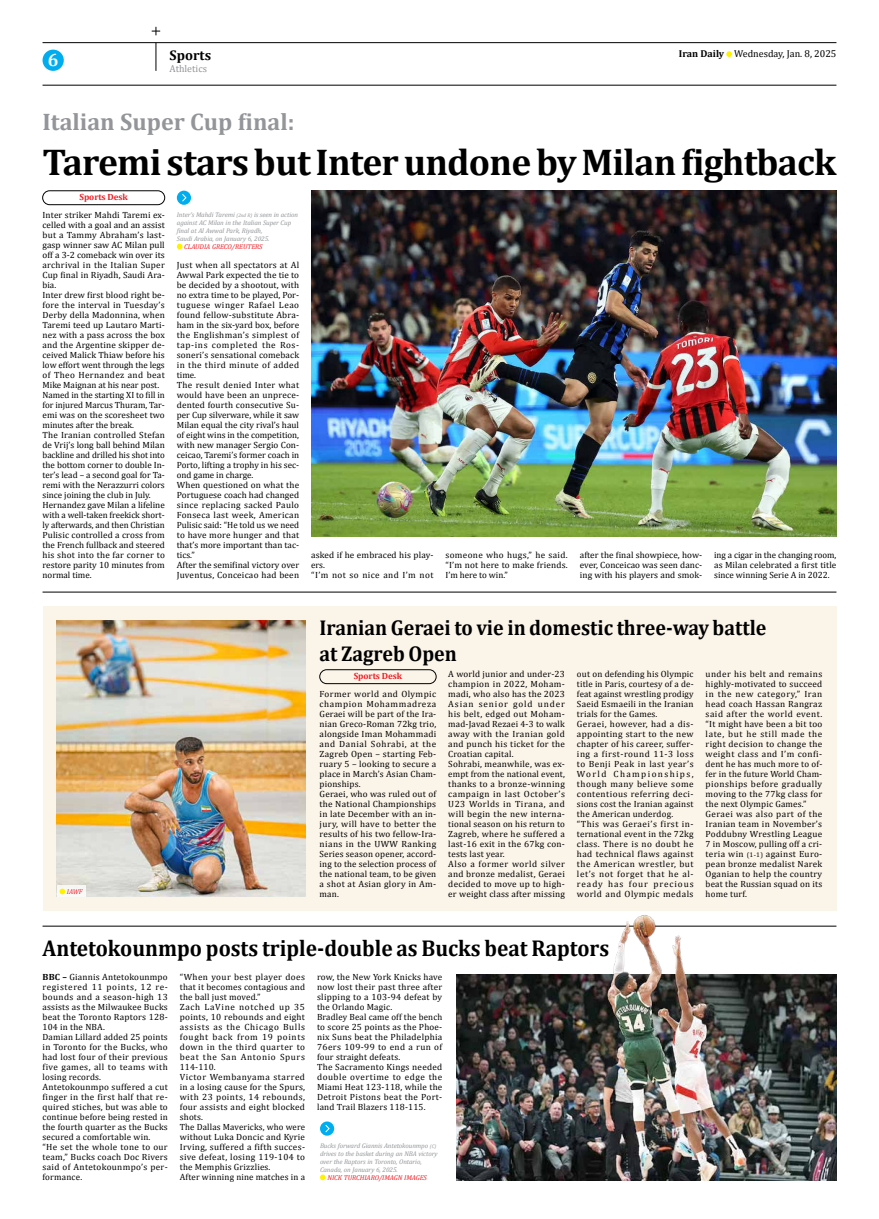
<style>
.page{position:relative;width:879px;height:1219px;background:#fff}
.page>*{position:absolute;margin:0;border:0;box-sizing:border-box;transform-origin:0 0}
.t1{font:700 37.5px "Cambria";letter-spacing:-.02em;color:#000}
.t2{font:700 24px "Cambria";color:#939598}
.t3{font:700 23px "Cambria";color:#000;scale:.93 1}
.t4{font:700 21.5px/25.8px "Cambria";color:#000;scale:.93 1}
.t5{font:700 18px "Cambria";color:#fff}
.t6{font:700 14px "Cambria";color:#000}
.t7{font:10px "Cambria";color:#000}
.t8{font:10px "Cambria";color:#939598}
.t9{font:9px/10px "Cambria";letter-spacing:.02em;color:#000}
.t10{font:9px/10px "Cambria";letter-spacing:.04em;color:#000}
.t11{font:700 9px "Cambria";letter-spacing:-.01em;color:#ed1d24}
.t12{font:italic 7px "Cambria";letter-spacing:-.01em;color:#ed1d24}
.t13{font:italic 6.8px/8px "Cambria";letter-spacing:-.01em;color:#939598}
.s1{font-weight:700}
.s2{font-size:5.1px}
.s3{font-size:6.8px}
</style>
<div class="page">
<svg style="left:156px;top:43px;width:1px;height:28px"></svg>
<hr style="left:43px;top:42px;width:793px;height:1px;background:#000">
<hr style="left:43px;top:85px;width:793px;height:1px;background:#000">
<div style="left:43px;top:50px;width:21px;height:21px;background:#00aeef;border-radius:50%"></div>
<svg style="left:726px;top:51px;width:6px;height:6px"></svg>
<img style="left:311px;top:191px;width:525px;height:345px">
<hr style="left:43px;top:592px;width:793px;height:1px;background:#000">
<hr style="left:43px;top:926px;width:793px;height:1px;background:#000">
<div style="left:43px;top:191px;width:122px;height:14px;border:1px solid #000;border-radius:7px"></div>
<svg style="left:177px;top:244px;width:5px;height:5px"></svg>
<div style="left:177px;top:191px;width:14px;height:14px;background:#00aeef;border-radius:50%"></div>
<svg style="left:182px;top:194px;width:4px;height:8px"></svg>
<img style="left:456px;top:974px;width:380px;height:206px">
<div style="left:43px;top:606px;width:793px;height:305px;background:#fbf4e9"></div>
<img style="left:57px;top:621px;width:248px;height:276px">
<div style="left:320px;top:670px;width:116px;height:14px;border:1px solid #000;border-radius:7px"></div>
<div style="left:57px;top:886px;width:28px;height:11px;background:#f8f8f7"></div>
<svg style="left:60px;top:889px;width:5px;height:5px"></svg>
<svg style="left:320px;top:1174px;width:6px;height:6px"></svg>
<div style="left:320px;top:1121px;width:14px;height:15px;background:#00aeef;border-radius:50%"></div>
<svg style="left:325px;top:1125px;width:5px;height:8px"></svg>
<img style="left:588px;top:915px;width:163px;height:143px">
<svg style="left:152px;top:27px;width:8px;height:8px"></svg>
<h3 class="t5" style="left:48px;top:47px;width:12px">6</h3>
<h3 class="t6" style="left:170px;top:45px;width:43px">Sports</h3>
<p class="t7" style="left:679px;top:48px;width:159px"><span class="s1">Iran Daily</span> Wednesday, Jan. 8, 2025</p>
<p class="t8" style="left:170px;top:62px;width:39px">Athletics</p>
<h2 class="t2" style="left:43px;top:105px;width:253px">Italian Super Cup final:</h2>
<h1 class="t1" style="left:43px;top:135px;width:795px">Taremi stars but Inter undone by Milan fightback</h1>
<p class="t11" style="left:79px;top:190px;width:50px">Sports Desk</p>
<p class="t13" style="left:177px;top:211px;width:123px">Inter’s Mahdi Taremi <span class="s2">(2nd R)</span> is seen in action against AC Milan in the Italian Super Cup final at Al Awwal Park, Riyadh,<br>Saudi Arabia, on January 6, 2025.</p>
<p class="t12" style="left:184px;top:242px;width:80px">CLAUDIA GRECO/REUTERS</p>
<p class="t9" style="left:43px;top:210px;width:124px">Inter striker Mahdi Taremi ex&shy;celled with a goal and an assist but a Tammy Abraham’s last&shy;gasp winner saw AC Milan pull off a 3-2 comeback win over its archrival in the Italian Super<br>Cup final in Riyadh, Saudi Ara&shy;bia.<br>Inter drew first blood right be&shy;fore the interval in Tuesday’s<br>Derby della Madonnina, when<br>Taremi teed up Lautaro Marti&shy;nez with a pass across the box and the Argentine skipper de&shy;ceived Malick Thiaw before his low effort went through the legs of Theo Hernandez and beat<br>Mike Maignan at his near post.<br>Named in the starting XI to fill in for injured Marcus Thuram, Tar&shy;emi was on the scoresheet two minutes after the break.<br>The Iranian controlled Stefan de Vrij’s long ball behind Milan backline and drilled his shot into the bottom corner to double In&shy;ter’s lead – a second goal for Ta&shy;remi with the Nerazzurri colors since joining the club in July.<br>Hernandez gave Milan a lifeline with a well-taken freekick short&shy;ly afterwards, and then Christian<br>Pulisic controlled a cross from the French fullback and steered his shot into the far corner to restore parity 10 minutes from normal time.</p>
<p class="t9" style="left:177px;top:259px;width:124px">Just when all spectators at Al<br>Awwal Park expected the tie to be decided by a shootout, with no extra time to be played, Por&shy;tuguese winger Rafael Leao found fellow-substitute Abra&shy;ham in the six-yard box, before the Englishman’s simplest of tap-ins completed the Ros&shy;soneri’s sensational comeback in the third minute of added time.<br>The result denied Inter what would have been an unprece&shy;dented fourth consecutive Su&shy;per Cup silverware, while it saw<br>Milan equal the city rival’s haul of eight wins in the competition, with new manager Sergio Con&shy;ceicao, Taremi’s former coach in<br>Porto, lifting a trophy in his sec&shy;ond game in charge.<br>When questioned on what the<br>Portuguese coach had changed since replacing sacked Paulo<br>Fonseca last week, American<br>Pulisic said: “He told us we need to have more hunger and that that’s more important than tac&shy;tics.”<br>After the semifinal victory over<br>Juventus, Conceicao had been</p>
<p class="t9" style="left:311px;top:550px;width:124px">asked if he embraced his play&shy;ers.<br>“I’m not so nice and I’m not</p>
<p class="t9" style="left:445px;top:550px;width:124px;text-align:justify">someone who hugs,” he said. “I’m not here to make friends.<br>I’m here to win.”</p>
<p class="t9" style="left:580px;top:550px;width:124px;text-align:justify">after the final showpiece, how&shy;ever, Conceicao was seen danc&shy;ing with his players and smok-</p>
<p class="t9" style="left:714px;top:550px;width:124px;text-align:justify">ing a cigar in the changing room, as Milan celebrated a first title since winning Serie A in 2022.</p>
<p class="t12" style="left:67px;top:886px;width:17px">IAWF</p>
<h3 class="t4" style="left:320px;top:614px;width:482px">Iranian Geraei to vie in domestic three-way battle at Zagreb Open</h3>
<p class="t9" style="left:320px;top:688px;width:118px">Former world and Olympic champion Mohammadreza<br>Geraei will be part of the Ira&shy;nian Greco-Roman 72kg trio, alongside Iman Mohammadi and Danial Sohrabi, at the<br>Zagreb Open – starting Feb&shy;ruary 5 – looking to secure a place in March’s Asian Cham&shy;pionships.<br>Geraei, who was ruled out of the National Championships in late December with an in&shy;jury, will have to better the results of his two fellow-Ira&shy;nians in the UWW Ranking<br>Series season opener, accord&shy;ing to the selection process of the national team, to be given a shot at Asian glory in Am&shy;man.</p>
<p class="t9" style="left:448px;top:668px;width:118px">A world junior and under-23 champion in 2022, Moham&shy;madi, who also has the 2023<br>Asian senior gold under his belt, edged out Moham&shy;mad-Javad Rezaei 4-3 to walk away with the Iranian gold and punch his ticket for the<br>Croatian capital.<br>Sohrabi, meanwhile, was ex&shy;empt from the national event, thanks to a bronze-winning campaign in last October’s<br>U23 Worlds in Tirana, and will begin the new interna&shy;tional season on his return to<br>Zagreb, where he suffered a last-16 exit in the 67kg con&shy;tests last year.<br>Also a former world silver and bronze medalist, Geraei decided to move up to high&shy;er weight class after missing</p>
<p class="t10" style="left:577px;top:668px;width:118px">out on defending his Olympic title in Paris, courtesy of a de&shy;feat against wrestling prodigy<br>Saeid Esmaeili in the Iranian trials for the Games.<br>Geraei, however, had a dis&shy;appointing start to the new chapter of his career, suffer&shy;ing a first-round 11-3 loss to Benji Peak in last year’s<br>World Championships, though many believe some contentious referring deci&shy;sions cost the Iranian against the American underdog. “This was Geraei’s first in&shy;ternational event in the 72kg class. There is no doubt he had technical flaws against the American wrestler, but let’s not forget that he al&shy;ready has four precious world and Olympic medals</p>
<p class="t9" style="left:705px;top:668px;width:118px">under his belt and remains highly-motivated to succeed in the new category,” Iran head coach Hassan Rangraz said after the world event. “It might have been a bit too late, but he still made the right decision to change the weight class and I’m confi&shy;dent he has much more to of&shy;fer in the future World Cham&shy;pionships before gradually moving to the 77kg class for the next Olympic Games.”<br>Geraei was also part of the<br>Iranian team in November’s<br>Poddubny Wrestling League<br>7 in Moscow, pulling off a cri&shy;teria win <span class="s3">(1-1)</span> against Euro&shy;pean bronze medalist Narek<br>Oganian to help the country beat the Russian squad on its home turf.</p>
<p class="t11" style="left:354px;top:669px;width:50px">Sports Desk</p>
<h3 class="t3" style="left:43px;top:932px;width:611px">Antetokounmpo posts triple-double as Bucks beat Raptors</h3>
<p class="t9" style="left:43px;top:972px;width:127px"><span class="s1">BBC –</span> Giannis Antetokounmpo registered 11 points, 12 re&shy;bounds and a season-high 13 assists as the Milwaukee Bucks beat the Toronto Raptors 128-<br>104 in the NBA.<br>Damian Lillard added 25 points in Toronto for the Bucks, who had lost four of their previous five games, all to teams with losing records.<br>Antetokounmpo suffered a cut finger in the first half that re&shy;quired stiches, but was able to continue before being rested in the fourth quarter as the Bucks secured a comfortable win.<br>“He set the whole tone to our team,” Bucks coach Doc Rivers said of Antetokounmpo’s per&shy;formance.</p>
<p class="t9" style="left:180px;top:972px;width:127px">“When your best player does that it becomes contagious and the ball just moved.”<br>Zach LaVine notched up 35 points, 10 rebounds and eight assists as the Chicago Bulls fought back from 19 points down in the third quarter to beat the San Antonio Spurs<br>114-110.<br>Victor Wembanyama starred in a losing cause for the Spurs, with 23 points, 14 rebounds, four assists and eight blocked shots.<br>The Dallas Mavericks, who were without Luka Doncic and Kyrie<br>Irving, suffered a fifth succes&shy;sive defeat, losing 119-104 to the Memphis Grizzlies.<br>After winning nine matches in a</p>
<p class="t9" style="left:317px;top:972px;width:127px">row, the New York Knicks have now lost their past three after slipping to a 103-94 defeat by the Orlando Magic.<br>Bradley Beal came off the bench to score 25 points as the Phoe&shy;nix Suns beat the Philadelphia<br>76ers 109-99 to end a run of four straight defeats.<br>The Sacramento Kings needed double overtime to edge the<br>Miami Heat 123-118, while the<br>Detroit Pistons beat the Port&shy;land Trail Blazers 118-115.</p>
<p class="t13" style="left:320px;top:1141px;width:119px">Bucks forward Giannis Antetokounmpo <span class="s2">(C) </span>drives to the basket during an NBA victory over the Raptors in Toronto, Ontario, Canada, on January 6, 2025.</p>
<p class="t12" style="left:327px;top:1173px;width:101px">NICK TURCHIARO/IMAGN IMAGES</p>
</div>
